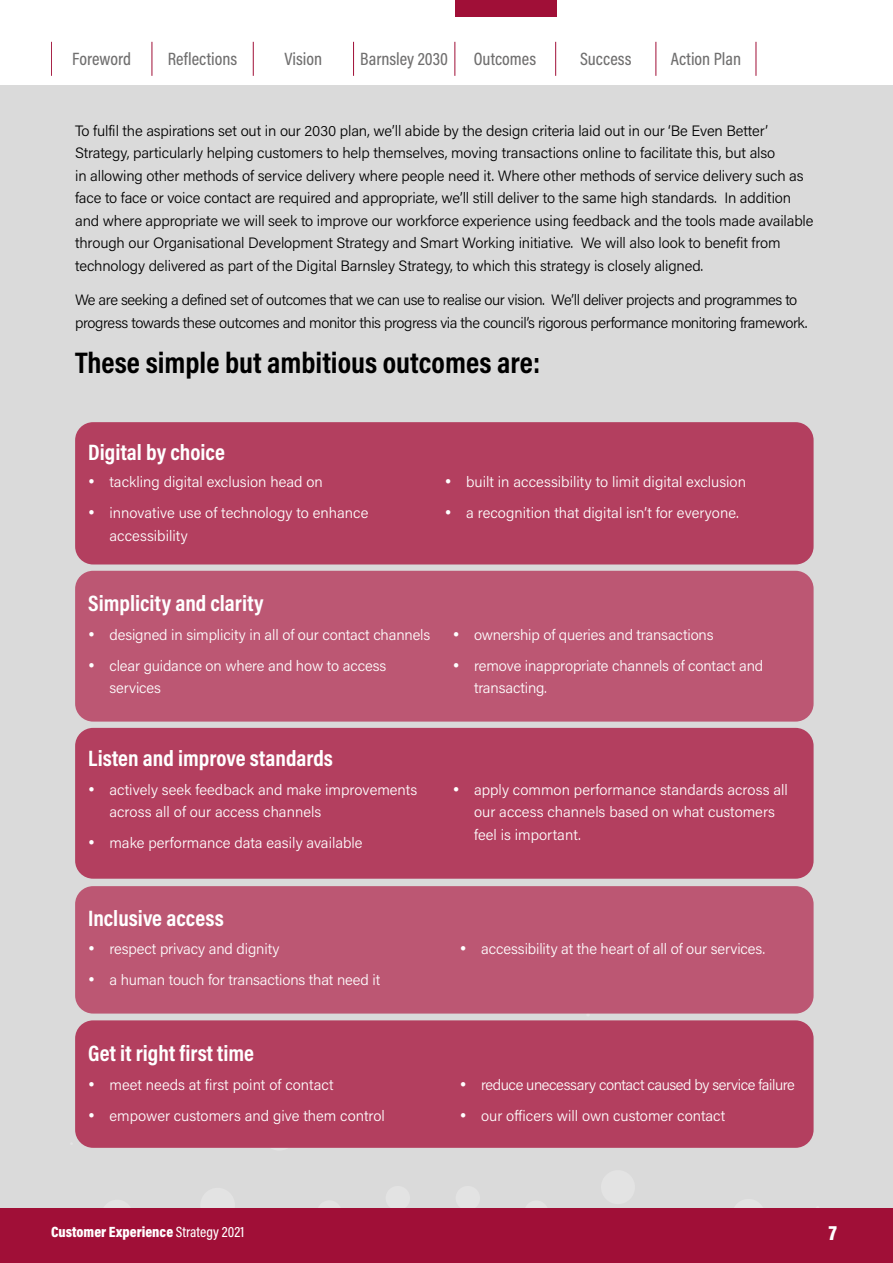
<style>
.page{position:relative;width:893px;height:1263px;background:#fff}
.page>*{position:absolute;margin:0;border:0;box-sizing:border-box;transform-origin:0 0}
.t1{font:700 30px "Acumin Pro Cond";color:#000}
.t2{font:700 22.5px "Acumin Pro Cond";color:#fff}
.t3{font:900 21px "Acumin Pro Cond";color:#fff}
.t4{font:500 18px "Acumin Pro Cond";color:#706f6f}
.t5{font:300 15px/22.5px "Acumin Pro";color:#fff}
.t6{font:300 15px/22.5px "Acumin Pro";letter-spacing:-.01em;color:#000}
.t7{font:300 15px/22.5px "Acumin Pro";letter-spacing:-.03em;color:#000}
.t8{font:300 15px "Acumin Pro";letter-spacing:-.03em;color:#fff}
.t9{font:900 15px "Acumin Pro Cond";color:#fff}
.s1{font-weight:500}
</style>
<div class="page">
<div style="left:0;top:85px;width:893px;height:1124px;background:#dadada"></div>
<hr style="left:51px;top:42px;width:1px;height:34px;background:#a00f37">
<hr style="left:152px;top:42px;width:1px;height:34px;background:#a00f37">
<hr style="left:253px;top:42px;width:1px;height:34px;background:#a00f37">
<hr style="left:353px;top:42px;width:1px;height:34px;background:#a00f37">
<hr style="left:454px;top:42px;width:1px;height:34px;background:#a00f37">
<hr style="left:555px;top:42px;width:1px;height:34px;background:#a00f37">
<hr style="left:655px;top:42px;width:1px;height:34px;background:#a00f37">
<hr style="left:756px;top:42px;width:1px;height:34px;background:#a00f37">
<div style="left:455px;top:0;width:101px;height:16px;background:#a00f37"></div>
<div style="left:75px;top:422px;width:739px;height:142px;background:#b33f5f;border-radius:18px"></div>
<div style="left:75px;top:571px;width:739px;height:151px;background:#bc5773;border-radius:18px"></div>
<div style="left:75px;top:728px;width:739px;height:151px;background:#b33f5f;border-radius:18px"></div>
<svg style="left:317px;top:1200px;width:25px;height:25px"></svg>
<div style="left:386px;top:1186px;width:24px;height:24px;background:#e3e3e3;border-radius:50%"></div>
<div style="left:456px;top:1186px;width:24px;height:24px;background:#e3e3e3;border-radius:50%"></div>
<svg style="left:524px;top:1200px;width:25px;height:25px"></svg>
<div style="left:200px;top:1188px;width:35px;height:34px;background:#e3e3e3;border-radius:50%"></div>
<div style="left:262px;top:1116px;width:35px;height:35px;background:#e3e3e3;border-radius:50%"></div>
<div style="left:601px;top:1170px;width:34px;height:34px;background:#e3e3e3;border-radius:50%"></div>
<svg style="left:101px;top:1200px;width:32px;height:31px"></svg>
<div style="left:732px;top:1199px;width:33px;height:33px;background:#e3e3e3;border-radius:50%"></div>
<div style="left:75px;top:1020px;width:739px;height:128px;background:#b33f5f;border-radius:18px"></div>
<div style="left:75px;top:886px;width:739px;height:127px;background:#bc5773;border-radius:18px"></div>
<div style="left:0;top:1209px;width:893px;height:54px;background:#a00f37"></div>
<p class="t4" style="left:72px;top:47px;width:60px">Foreword</p>
<p class="t4" style="left:168px;top:47px;width:71px">Reflections</p>
<p class="t4" style="left:284px;top:47px;width:39px">Vision</p>
<p class="t4" style="left:360px;top:47px;width:89px">Barnsley 2030</p>
<p class="t4" style="left:474px;top:47px;width:64px">Outcomes</p>
<p class="t4" style="left:580px;top:47px;width:53px">Success</p>
<p class="t4" style="left:671px;top:47px;width:72px">Action Plan</p>
<p class="t6" style="left:75px;top:119px;width:740px">To fulfil the aspirations set out in our 2030 plan, we’ll abide by the design criteria laid out in our ‘Be Even Better’ Strategy, particularly helping customers to help themselves, moving transactions online to facilitate this, but also<br>in allowing other methods of service delivery where people need it. Where other methods of service delivery such as face to face or voice contact are required and appropriate, we’ll still deliver to the same high standards. In addition and where appropriate we will seek to improve our workforce experience using feedback and the tools made available through our Organisational Development Strategy and Smart Working initiative. We will also look to benefit from technology delivered as part of the Digital Barnsley Strategy, to which this strategy is closely aligned.</p>
<p class="t7" style="left:75px;top:288px;width:734px">We are seeking a defined set of outcomes that we can use to realise our vision. We’ll deliver projects and programmes to progress towards these outcomes and monitor this progress via the council’s rigorous performance monitoring framework.</p>
<h2 class="t1" style="left:75px;top:343px;width:467px">These simple but ambitious outcomes are:</h2>
<p class="t2" style="left:88px;top:437px;width:138px">Digital by choice</p>
<p class="t5" style="left:88px;top:470px;width:236px">• tackling digital exclusion head on</p>
<p class="t5" style="left:109px;top:501px;width:260px;text-indent:-21px">• innovative use of technology to enhance accessibility</p>
<p class="t5" style="left:445px;top:470px;width:303px">• built in accessibility to limit digital exclusion</p>
<p class="t5" style="left:445px;top:501px;width:295px">• a recognition that digital isn’t for everyone.</p>
<p class="t2" style="left:88px;top:588px;width:177px">Simplicity and clarity</p>
<p class="t5" style="left:88px;top:623px;width:344px">• designed in simplicity in all of our contact channels</p>
<p class="t5" style="left:109px;top:654px;width:278px;text-indent:-21px">• clear guidance on where and how to access services</p>
<p class="t5" style="left:453px;top:623px;width:262px">• ownership of queries and transactions</p>
<p class="t5" style="left:474px;top:654px;width:291px;text-indent:-21px">• remove inappropriate channels of contact and transacting.</p>
<p class="t2" style="left:88px;top:743px;width:246px">Listen and improve standards</p>
<p class="t5" style="left:109px;top:778px;width:309px;text-indent:-21px">• actively seek feedback and make improvements across all of our access channels</p>
<p class="t5" style="left:88px;top:831px;width:276px">• make performance data easily available</p>
<p class="t5" style="left:474px;top:778px;width:315px;text-indent:-21px">• apply common performance standards across all our access channels based on what customers feel is important.</p>
<p class="t2" style="left:88px;top:903px;width:137px">Inclusive access</p>
<p class="t5" style="left:88px;top:937px;width:193px">• respect privacy and dignity</p>
<p class="t5" style="left:88px;top:968px;width:294px">• a human touch for transactions that need it</p>
<p class="t5" style="left:460px;top:937px;width:307px">• accessibility at the heart of all of our services.</p>
<p class="t2" style="left:88px;top:1038px;width:167px">Get it right first time</p>
<p class="t5" style="left:88px;top:1073px;width:247px">• meet needs at first point of contact</p>
<p class="t5" style="left:88px;top:1104px;width:298px">• empower customers and give them control</p>
<p class="t8" style="left:460px;top:1074px;width:336px">• reduce unecessary contact caused by service failure</p>
<p class="t5" style="left:460px;top:1104px;width:267px">• our oficers will own customer contact</p>
<p class="t9" style="left:51px;top:1222px;width:195px">Customer Experience <span class="s1">Strategy 2021</span></p>
<h3 class="t3" style="left:829px;top:1219px;width:10px">7</h3>
</div>
